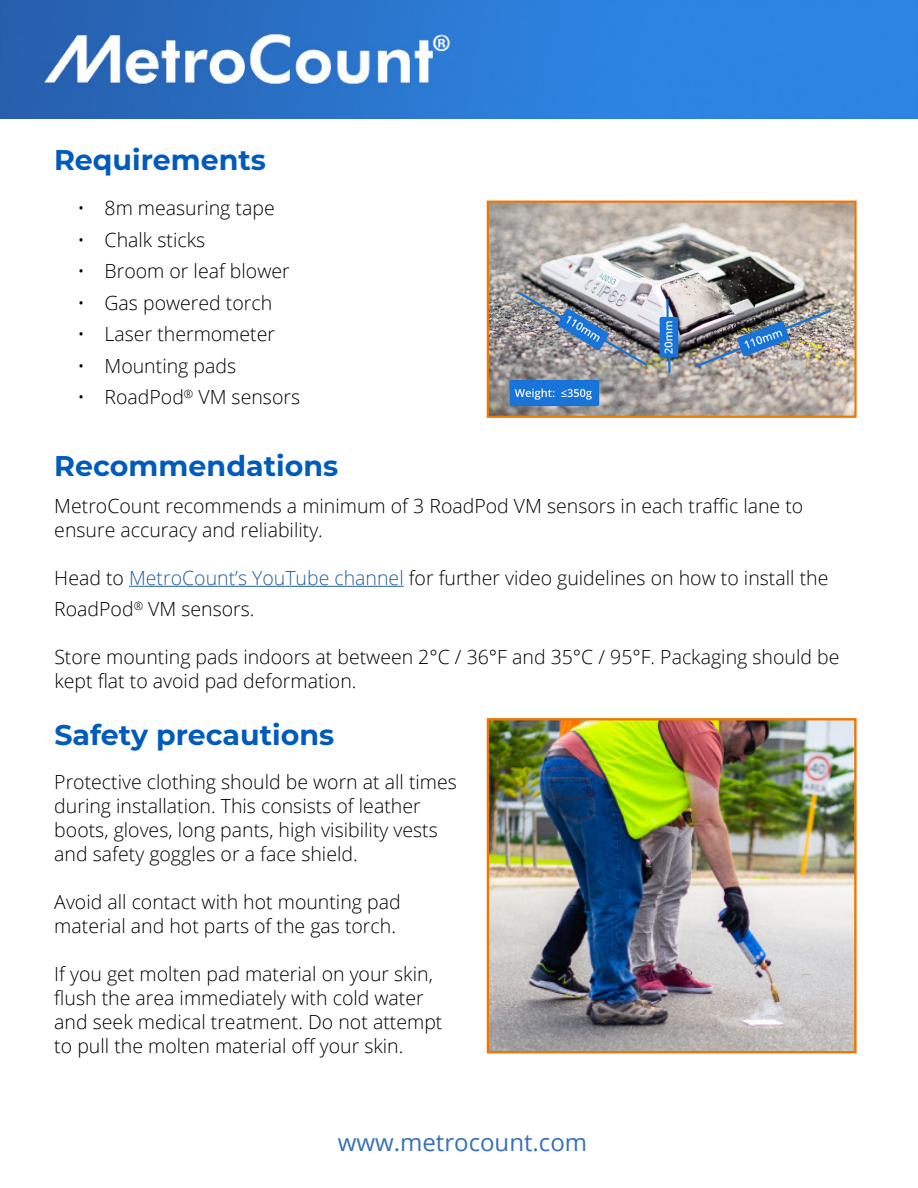
<style>
.page{position:relative;width:918px;height:1188px;background:#fff}
.page>*{position:absolute;margin:0;border:0;box-sizing:border-box;transform-origin:0 0}
.t1{font:700 28.5px "Montserrat";color:#005bbd}
.t2{font:24px "Open Sans";color:#3871b8}
.t3{font:300 19.5px/24px "Open Sans";color:#000}
.s1{color:#215e9e}
</style>
<div class="page">
<img style="left:0;top:0;width:918px;height:118px">
<img style="left:490px;top:721px;width:364px;height:329px">
<div style="left:487px;top:718px;width:370px;height:335px;border:2px solid #ef7600"></div>
<hr style="left:129px;top:586px;width:275px;height:1px;background:#215e9e">
<img style="left:490px;top:204px;width:364px;height:211px">
<div style="left:487px;top:201px;width:370px;height:217px;border:2px solid #ef7600"></div>
<h1 class="t1" style="left:54px;top:139px;width:214px">Requirements</h1>
<p class="t3" style="left:78px;top:196px;width:199px">• 8m measuring tape</p>
<p class="t3" style="left:78px;top:227px;width:129px">• Chalk sticks</p>
<p class="t3" style="left:78px;top:259px;width:214px">• Broom or leaf blower</p>
<p class="t3" style="left:78px;top:290px;width:196px">• Gas powered torch</p>
<p class="t3" style="left:78px;top:322px;width:199px">• Laser thermometer</p>
<p class="t3" style="left:78px;top:353px;width:160px">• Mounting pads</p>
<p class="t3" style="left:78px;top:385px;width:224px">• RoadPod<sup>®</sup> VM sensors</p>
<h1 class="t1" style="left:54px;top:445px;width:285px">Recommendations</h1>
<p class="t3" style="left:54px;top:493px;width:751px">MetroCount recommends a minimum of 3 RoadPod VM sensors in each traffic lane to ensure accuracy and reliability.</p>
<p class="t3" style="left:54px;top:562px;width:776px;line-height:31.5px">Head to <span class="s1">MetroCount’s YouTube channel</span> for further video guidelines on how to install the<br>RoadPod<sup>®</sup> VM sensors.</p>
<p class="t3" style="left:54px;top:645px;width:787px">Store mounting pads indoors at between 2°C / 36°F and 35°C / 95°F. Packaging should be kept flat to avoid pad deformation.</p>
<h1 class="t1" style="left:54px;top:715px;width:281px">Safety precautions</h1>
<p class="t3" style="left:54px;top:770px;width:404px">Protective clothing should be worn at all times during installation. This consists of leather boots, gloves, long pants, high visibility vests and safety goggles or a face shield.</p>
<p class="t3" style="left:54px;top:890px;width:348px">Avoid all contact with hot mounting pad material and hot parts of the gas torch.</p>
<p class="t3" style="left:54px;top:962px;width:390px">If you get molten pad material on your skin, flush the area immediately with cold water and seek medical treatment. Do not attempt to pull the molten material off your skin.</p>
<p class="t2" style="left:338px;top:1125px;width:251px">www.metrocount.com</p>
</div>
